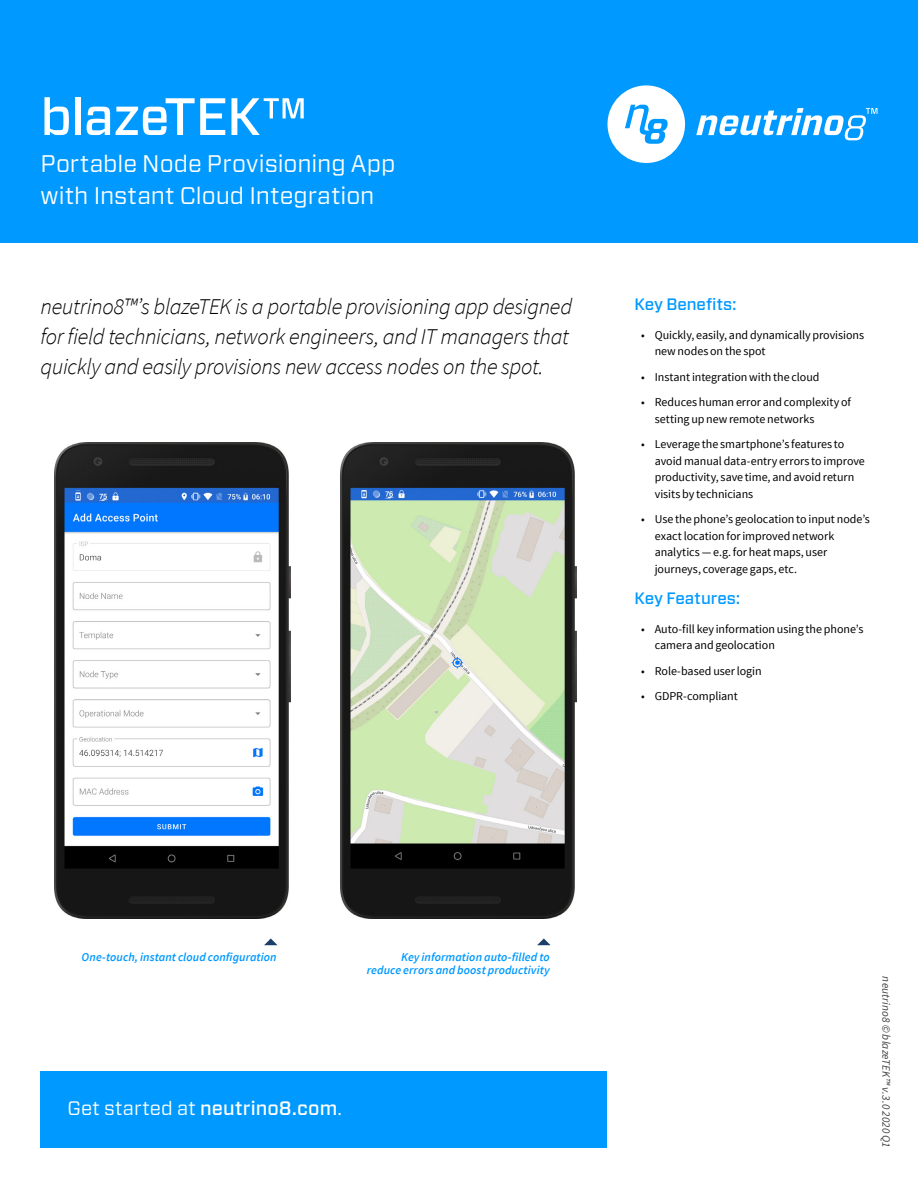
<style>
.page{position:relative;width:918px;height:1188px;background:#fff}
.page>*{position:absolute;margin:0;border:0;box-sizing:border-box;transform-origin:0 0}
.t1{font:500 52.5px "Forza";letter-spacing:-.015em;color:#fff}
.t2{font:24px/31.5px "Forza";color:#fff}
.Highlights_Lg{font:italic 300 22.5px/30px "Source Sans Pro";letter-spacing:-.015em;color:#000}
.CTA{font:19.5px "Forza";letter-spacing:.015em;color:#fff}
.t3{font:500 16.5px "Forza";color:#09f}
.t4{font:12px/16.5px "Source Sans Pro";letter-spacing:-.005em;color:#000}
.Caption_Right{font:italic 600 12px/13.5px "Source Sans Pro";letter-spacing:.005em;color:#09f;text-align:right}
.Version_Tag{font:italic 11.25px "Source Sans Pro";letter-spacing:.01em;color:#414042}
.s1{font-weight:500}
</style>
<div class="page">
<div style="left:0;top:0;width:918px;height:243px;background:#09f"></div>
<svg style="left:608px;top:85px;width:77px;height:78px"></svg>
<svg style="left:696px;top:108px;width:182px;height:32px"></svg>
<svg style="left:537px;top:938px;width:14px;height:7px"></svg>
<svg style="left:264px;top:938px;width:14px;height:7px"></svg>
<img style="left:54px;top:443px;width:236px;height:476px">
<img style="left:340px;top:443px;width:236px;height:476px">
<div style="left:40px;top:1072px;width:568px;height:76px;background:#09f"></div>
<p class="t1" style="left:40px;top:82px;width:267px">blazeTEK™</p>
<p class="t2" style="left:40px;top:148px;width:357px">Portable Node Provisioning App with Instant Cloud Integration</p>
<p class="Highlights_Lg" style="left:40px;top:291px;width:533px">neutrino8™’s blazeTEK is a portable provisioning app designed for field technicians, network engineers, and IT managers that quickly and easily provisions new access nodes on the spot.</p>
<p class="t3" style="left:634px;top:294px;width:104px">Key Benefits:</p>
<p class="t4" style="left:655px;top:327px;width:211px;text-indent:-14px">• Quickly, easily, and dynamically provisions new nodes on the spot</p>
<p class="t4" style="left:641px;top:369px;width:180px">• Instant integration with the cloud</p>
<p class="t4" style="left:655px;top:394px;width:198px;text-indent:-14px">• Reduces human error and complexity of setting up new remote networks</p>
<p class="t4" style="left:655px;top:436px;width:212px;text-indent:-14px">• Leverage the smartphone’s features to avoid manual data-entry errors to improve productivity, save time, and avoid return visits by technicians</p>
<p class="t4" style="left:655px;top:511px;width:217px;text-indent:-14px">• Use the phone’s geolocation to input node’s exact location for improved network analytics — e.g. for heat maps, user journeys, coverage gaps, etc.</p>
<p class="t3" style="left:634px;top:588px;width:108px">Key Features:</p>
<p class="t4" style="left:655px;top:621px;width:210px;text-indent:-14px">• Auto-fill key information using the phone’s camera and geolocation</p>
<p class="t4" style="left:641px;top:663px;width:122px">• Role-based user login</p>
<p class="t4" style="left:641px;top:688px;width:98px">• GDPR-compliant</p>
<p class="Caption_Right" style="left:82px;top:950px;width:197px">One-touch, instant cloud configuration</p>
<p class="Caption_Right" style="left:367px;top:950px;width:184px">Key information auto-filled to reduce errors and boost productivity</p>
<p class="CTA" style="left:68px;top:1095px;width:276px">Get started at <span class="s1">neutrino8.com</span>.</p>
<p class="Version_Tag" style="left:893px;top:976px;width:173px;rotate:90deg">neutrino8 © blazeTEK™ v.3.0 2020 Q1</p>
</div>
